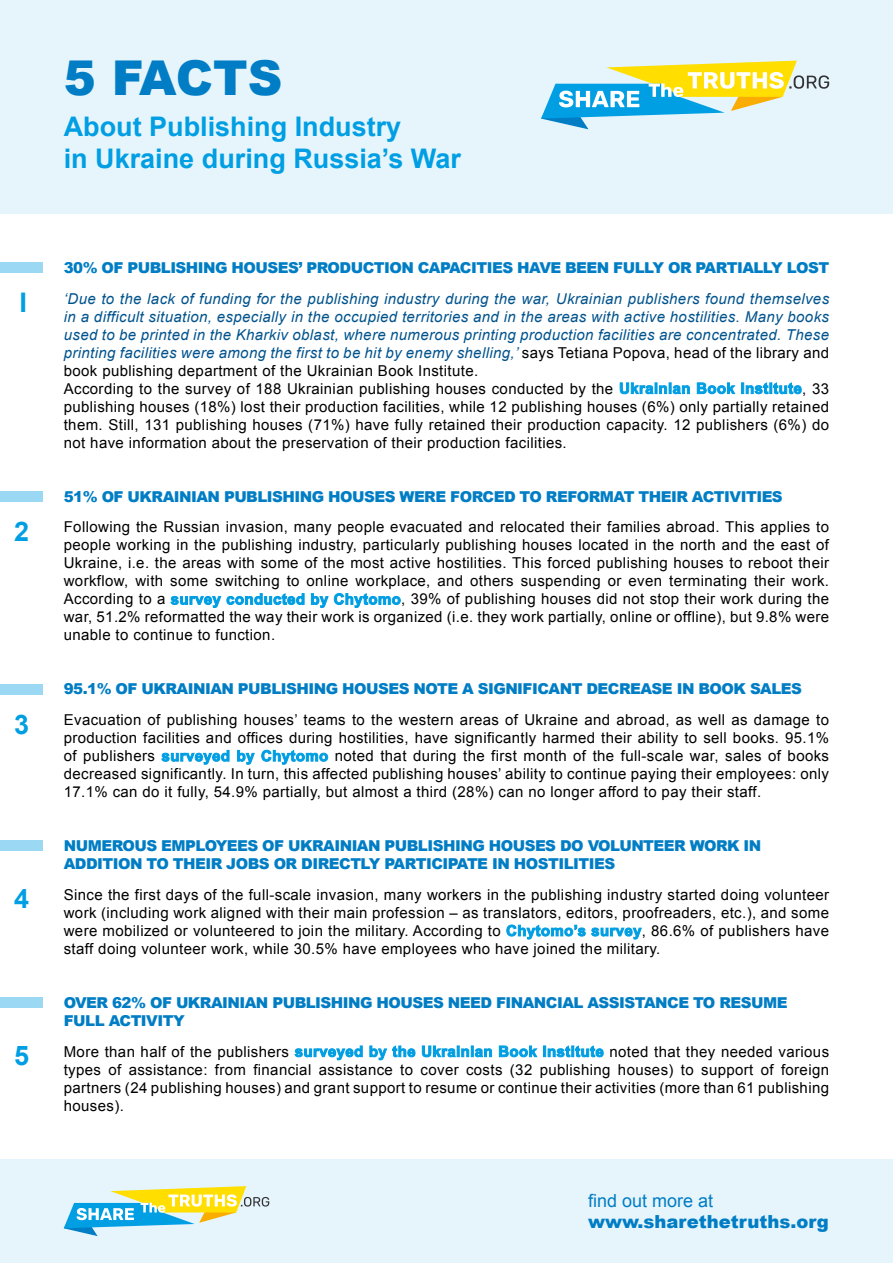
<style>
.page{position:relative;width:893px;height:1263px;background:#fff}
.page>*{position:absolute;margin:0;border:0;box-sizing:border-box;transform-origin:0 0}
.t1{font:900 48px "Arial";letter-spacing:-.01em;color:#007dc4}
.t2{font:700 27px "Arial";color:#009ee3}
.t3{font:900 18px "Arial";color:#007dc4}
.t4{font:18px "Arial";color:#007dc4}
.t5{font:15px/18px "Arial";letter-spacing:.025em;color:#000;text-align:justify}
.t6{font:italic 15px/18px "Arial";letter-spacing:.025em;color:#00538d;text-align:justify}
.t7{font:900 15px/18px "Arial";letter-spacing:-.035em;color:#007dc4}
.s1{font-style:normal;color:#000}
.s2{font-weight:700;color:#009ee3}
</style>
<div class="page">
<div style="left:0;top:0;width:893px;height:213px;background:#e6f5fc"></div>
<div style="left:0;top:262px;width:43px;height:11px;background:#9ad8f3"></div>
<div style="left:0;top:491px;width:43px;height:10px;background:#9ad8f3"></div>
<div style="left:0;top:840px;width:43px;height:11px;background:#9ad8f3"></div>
<div style="left:0;top:1159px;width:893px;height:104px;background:#e6f5fc"></div>
<svg style="left:64px;top:1186px;width:205px;height:50px"></svg>
<div style="left:0;top:684px;width:43px;height:10px;background:#9ad8f3"></div>
<div style="left:0;top:997px;width:43px;height:11px;background:#9ad8f3"></div>
<svg style="left:541px;top:61px;width:288px;height:68px"></svg>
<p class="t2" style="left:20px;top:285px;width:9px">I</p>
<p class="t2" style="left:14px;top:514px;width:17px">2</p>
<p class="t2" style="left:14px;top:707px;width:17px">3</p>
<p class="t2" style="left:14px;top:881px;width:17px">4</p>
<p class="t2" style="left:14px;top:1038px;width:17px">5</p>
<p class="t1" style="left:64px;top:43px;width:220px">5 FACTS</p>
<p class="t2" style="left:64px;top:109px;width:339px">About Publishing Industry</p>
<p class="t2" style="left:64px;top:141px;width:399px">in Ukraine during Russia’s War</p>
<p class="t7" style="left:64px;top:258px;width:767px">30% OF PUBLISHING HOUSES’ PRODUCTION CAPACITIES HAVE BEEN FULLY OR PARTIALLY LOST</p>
<p class="t6" style="left:64px;top:289px;width:767px">‘Due to the lack of funding for the publishing industry during the war, Ukrainian publishers found themselves in a difficult situation, especially in the occupied territories and in the areas with active hostilities. Many books used to be printed in the Kharkiv oblast, where numerous printing production facilities are concentrated. These printing facilities were among the first to be hit by enemy shelling,’ <span class="s1">says Tetiana Popova, head of the library and book publishing department of the Ukrainian Book Institute.</span></p>
<p class="t5" style="left:64px;top:379px;width:767px">According to the survey of 188 Ukrainian publishing houses conducted by the <span class="s2">Ukrainian Book Institute</span>, 33 publishing houses (18%) lost their production facilities, while 12 publishing houses (6%) only partially retained them. Still, 131 publishing houses (71%) have fully retained their production capacity. 12 publishers (6%) do not have information about the preservation of their production facilities.</p>
<p class="t7" style="left:64px;top:487px;width:720px">51% OF UKRAINIAN PUBLISHING HOUSES WERE FORCED TO REFORMAT THEIR ACTIVITIES</p>
<p class="t5" style="left:64px;top:518px;width:767px">Following the Russian invasion, many people evacuated and relocated their families abroad. This applies to people working in the publishing industry, particularly publishing houses located in the north and the east of Ukraine, i.e. the areas with some of the most active hostilities. This forced publishing houses to reboot their workflow, with some switching to online workplace, and others suspending or even terminating their work.<br>According to a <span class="s2">survey conducted by Chytomo</span>, 39% of publishing houses did not stop their work during the war, 51.2% reformatted the way their work is organized (i.e. they work partially, online or offline), but 9.8% were unable to continue to function.</p>
<p class="t7" style="left:64px;top:679px;width:740px">95.1% OF UKRAINIAN PUBLISHING HOUSES NOTE A SIGNIFICANT DECREASE IN BOOK SALES</p>
<p class="t5" style="left:64px;top:711px;width:767px">Evacuation of publishing houses’ teams to the western areas of Ukraine and abroad, as well as damage to production facilities and offices during hostilities, have significantly harmed their ability to sell books. 95.1% of publishers <span class="s2">surveyed by Chytomo</span> noted that during the first month of the full-scale war, sales of books decreased significantly. In turn, this affected publishing houses’ ability to continue paying their employees: only 17.1% can do it fully, 54.9% partially, but almost a third (28%) can no longer afford to pay their staff.</p>
<p class="t7" style="left:64px;top:836px;width:699px">NUMEROUS EMPLOYEES OF UKRAINIAN PUBLISHING HOUSES DO VOLUNTEER WORK IN<br>ADDITION TO THEIR JOBS OR DIRECTLY PARTICIPATE IN HOSTILITIES</p>
<p class="t5" style="left:64px;top:886px;width:767px">Since the first days of the full-scale invasion, many workers in the publishing industry started doing volunteer work (including work aligned with their main profession – as translators, editors, proofreaders, etc.), and some were mobilized or volunteered to join the military. According to <span class="s2">Chytomo’s survey</span>, 86.6% of publishers have staff doing volunteer work, while 30.5% have employees who have joined the military.</p>
<p class="t7" style="left:64px;top:993px;width:725px">OVER 62% OF UKRAINIAN PUBLISHING HOUSES NEED FINANCIAL ASSISTANCE TO RESUME<br>FULL ACTIVITY</p>
<p class="t5" style="left:64px;top:1042px;width:767px">More than half of the publishers <span class="s2">surveyed by the Ukrainian Book Institute</span> noted that they needed various types of assistance: from financial assistance to cover costs (32 publishing houses) to support of foreign partners (24 publishing houses) and grant support to resume or continue their activities (more than 61 publishing houses).</p>
<p class="t4" style="left:588px;top:1189px;width:127px">find out more at</p>
<p class="t3" style="left:588px;top:1209px;width:242px">www.sharethetruths.org</p>
</div>
